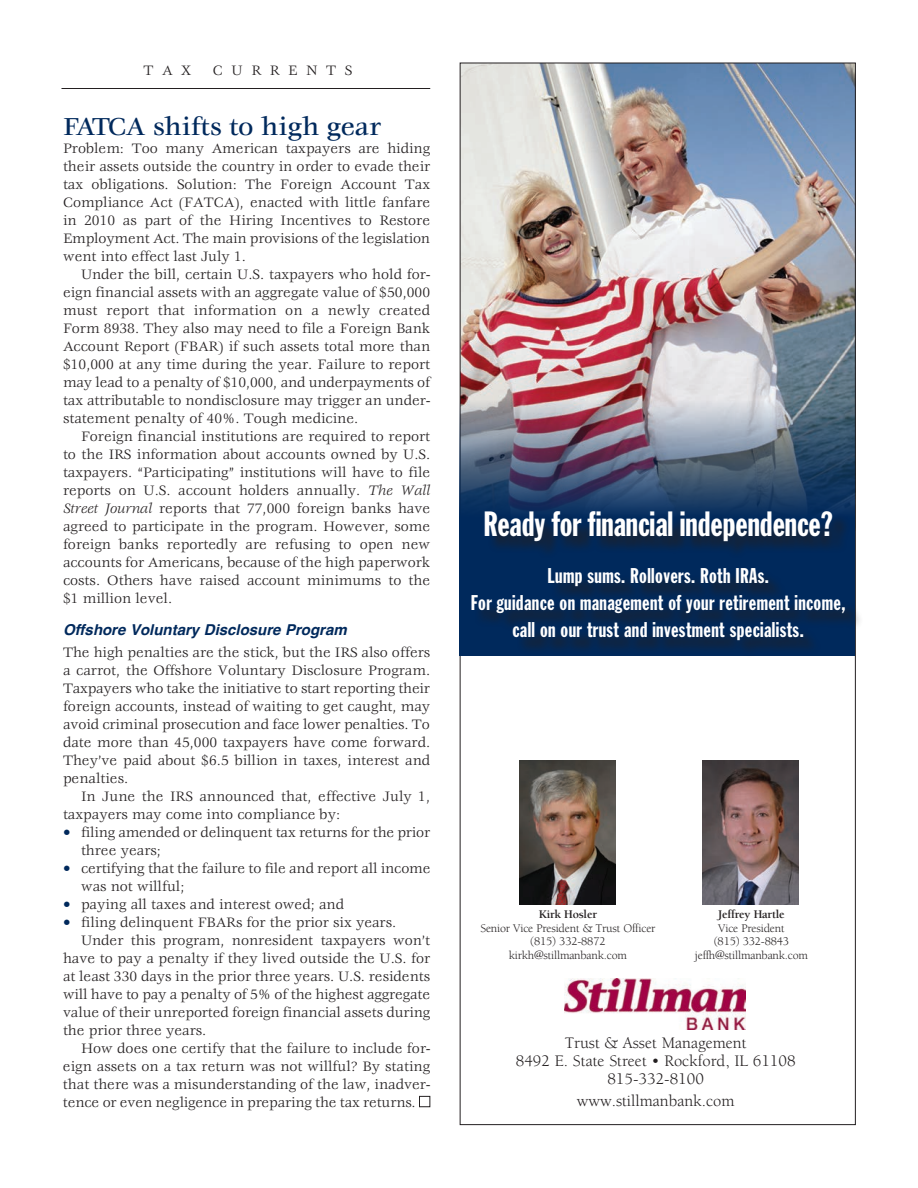
<style>
.page{position:relative;width:918px;height:1188px;background:#fff}
.page>*{position:absolute;margin:0;border:0;box-sizing:border-box;transform-origin:0 0}
.t1{font:34.5px "Franklin Gothic Extra Cond";color:#fff}
.p_4_headlines{font:500 27px "Veljovic";color:#00295c}
.t2{font:21px/27px "Franklin Gothic Extra Cond";letter-spacing:.02em;color:#fff;text-align:center}
.t3{font:16.5px/18px "Berkeley";color:#231f20;text-align:center}
.Body{font:15px/18px "Veljovic";color:#231f20;text-align:justify}
.Body_no_indent{font:15px/18px "Veljovic";color:#231f20;text-align:justify}
.bulleted_body{font:15px/18px "Veljovic";letter-spacing:-.005em;color:#231f20}
.Color_subhead{font:italic 700 15px "Helvetica";color:#00295c}
.Page_4_Banner_text{font:15px "Veljovic";letter-spacing:.58em;color:#231f20}
.t4{font:12px/13.5px "Berkeley";letter-spacing:-.015em;color:#231f20;text-align:center}
.s1{font-style:italic}
.s2{color:#00295c}
.s3{font-weight:700}
</style>
<div class="page">
<img style="left:462px;top:65px;width:392px;height:285px">
<hr style="left:62px;top:88px;width:368px;height:1px;background:#231f20">
<div style="left:419px;top:1096px;width:11px;height:11px;border:1px solid #231f20"></div>
<img style="left:459px;top:350px;width:396px;height:305px">
<div style="left:474px;top:513px;width:389px;height:145px;background:#231f20;opacity:.75"></div>
<img style="left:565px;top:978px;width:181px;height:51px">
<img style="left:519px;top:760px;width:97px;height:144px">
<img style="left:702px;top:760px;width:97px;height:144px">
<p class="Page_4_Banner_text" style="left:143px;top:62px;width:49px">TAX</p>
<p class="Page_4_Banner_text" style="left:213px;top:62px;width:141px">CURRENTS</p>
<p class="p_4_headlines" style="left:63px;top:112px;width:320px">FATCA shifts to high gear</p>
<p class="Body_no_indent" style="left:63px;top:140px;width:369px">Problem: Too many American taxpayers are hiding their assets outside the country in order to evade their tax obligations. Solution: The Foreign Account Tax Compliance Act (FATCA), enacted with little fanfare in 2010 as part of the Hiring Incentives to Restore Employment Act. The main provisions of the legislation went into effect last July 1.</p>
<p class="Body" style="left:63px;top:266px;width:369px;text-indent:18px">Under the bill, certain U.S. taxpayers who hold for&shy;eign financial assets with an aggregate value of $50,000 must report that information on a newly created Form 8938. They also may need to file a Foreign Bank Account Report (FBAR) if such assets total more than $10,000 at any time during the year. Failure to report may lead to a penalty of $10,000, and underpayments of tax attributable to nondisclosure may trigger an under&shy;statement penalty of 40%. Tough medicine.</p>
<p class="Body" style="left:63px;top:428px;width:369px;text-indent:18px">Foreign financial institutions are required to report to the IRS information about accounts owned by U.S. taxpayers. “Participating” institutions will have to file reports on U.S. account holders annually. <span class="s1">The Wall Street Journal</span> reports that 77,000 foreign banks have agreed to participate in the program. However, some foreign banks reportedly are refusing to open new accounts for Americans, because of the high paperwork costs. Others have raised account minimums to the $1 million level.</p>
<p class="Color_subhead" style="left:63px;top:617px;width:285px">Offshore Voluntary Disclosure Program</p>
<p class="Body_no_indent" style="left:63px;top:644px;width:369px">The high penalties are the stick, but the IRS also offers a carrot, the Offshore Voluntary Disclosure Program.<br>Taxpayers who take the initiative to start reporting their foreign accounts, instead of waiting to get caught, may avoid criminal prosecution and face lower penalties. To date more than 45,000 taxpayers have come forward.<br>They’ve paid about $6.5 billion in taxes, interest and penalties.</p>
<p class="Body" style="left:63px;top:788px;width:369px;text-indent:18px">In June the IRS announced that, effective July 1, taxpayers may come into compliance by:</p>
<p class="bulleted_body" style="left:81px;top:824px;width:351px;text-indent:-18px"><span class="s2">•</span> filing amended or delinquent tax returns for the prior three years;</p>
<p class="bulleted_body" style="left:81px;top:860px;width:351px;text-indent:-18px"><span class="s2">•</span> certifying that the failure to file and report all income was not willful;</p>
<p class="bulleted_body" style="left:63px;top:896px;width:283px"><span class="s2">•</span> paying all taxes and interest owed; and</p>
<p class="bulleted_body" style="left:63px;top:914px;width:335px"><span class="s2">•</span> filing delinquent FBARs for the prior six years.</p>
<p class="Body" style="left:63px;top:932px;width:369px;text-indent:18px">Under this program, nonresident taxpayers won’t have to pay a penalty if they lived outside the U.S. for at least 330 days in the prior three years. U.S. residents will have to pay a penalty of 5% of the highest aggregate value of their unreported foreign financial assets during the prior three years.</p>
<p class="Body" style="left:63px;top:1040px;width:369px;text-indent:18px">How does one certify that the failure to include for&shy;eign assets on a tax return was not willful? By stating that there was a misunderstanding of the law, inadver&shy;tence or even negligence in preparing the tax returns.</p>
<p class="t1" style="left:483px;top:505px;width:351px">Ready for financial independence?</p>
<p class="t2" style="left:471px;top:563px;width:376px">Lump sums. Rollovers. Roth IRAs.<br>For guidance on management of your retirement income, call on our trust and investment specialists.</p>
<p class="t4" style="left:480px;top:908px;width:177px"><span class="s3">Kirk Hosler<br></span>Senior Vice President &amp; Trust Officer (815) 332-8872 kirkh@stillmanbank.com</p>
<p class="t4" style="left:695px;top:908px;width:115px"><span class="s3">Jeffrey Hartle<br></span>Vice President<br>(815) 332-8843 jeffh@stillmanbank.com</p>
<p class="t3" style="left:516px;top:1034px;width:281px">Trust &amp; Asset Management<br>8492 E. State Street • Rockford, IL 61108<br>815-332-8100</p>
<p class="t3" style="left:577px;top:1092px;width:159px">www.stillmanbank.com</p>
</div>
